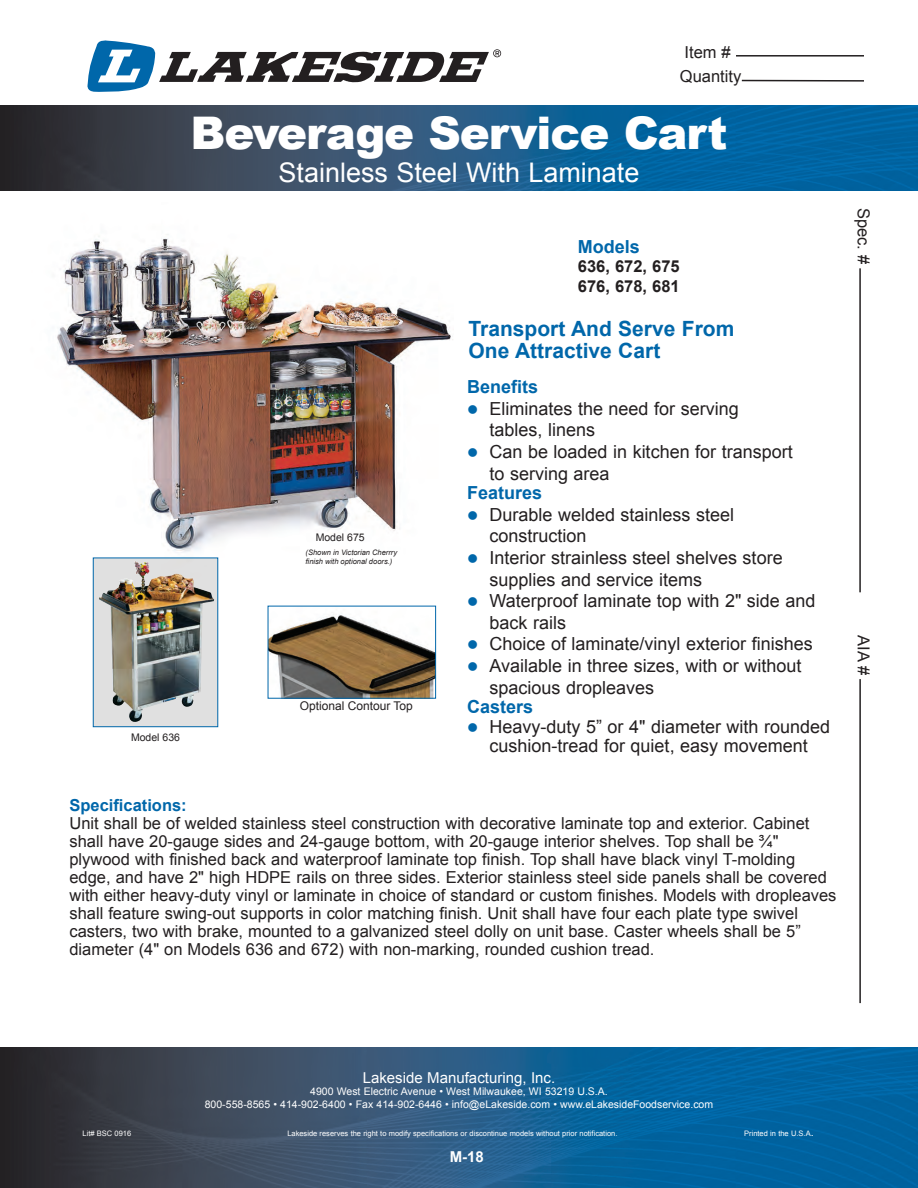
<style>
.page{position:relative;width:918px;height:1188px;background:#fff}
.page>*{position:absolute;margin:0;border:0;box-sizing:border-box;transform-origin:0 0}
.t1{font:900 45px "Arial";letter-spacing:-.025em;color:#fff}
.t2{font:27px "Arial";color:#fff}
.t3{font:700 21px "Arial";color:#0067aa}
.t4{font:18px/21.6px "Arial";color:#231f20}
.t5{font:700 18px "Arial";color:#0067aa}
.t6{font:16.5px/18px "Arial";color:#231f20}
.t7{font:700 16.5px "Arial";color:#231f20}
.t8{font:700 16.5px "Arial";color:#0067aa}
.t9{font:15px "Arial";color:#fff}
.t10{font:700 15px "Arial";color:#fff}
.t11{font:12px "Arial";color:#231f20}
.t12{font:10.5px "Arial";color:#fff}
.t13{font:10.5px "Arial";color:#231f20}
.t14{font:7.5px "Arial";color:#fff}
.t15{font:italic 7.5px/9px "Arial";color:#231f20}
.s1{color:#0067aa}
.s2{font-size:10.5px}
</style>
<div class="page">
<hr style="left:859px;top:679px;width:2px;height:324px;background:#231f20">
<hr style="left:859px;top:268px;width:2px;height:324px;background:#231f20">
<hr style="left:736px;top:55px;width:128px;height:2px;background:#231f20">
<img style="left:57px;top:236px;width:396px;height:348px">
<hr style="left:742px;top:80px;width:122px;height:2px;background:#231f20">
<div style="left:93px;top:558px;width:125px;height:169px;background:#e0e0e0"></div>
<img style="left:99px;top:561px;width:115px;height:161px">
<div style="left:93px;top:558px;width:125px;height:169px;border:1px solid #0067aa"></div>
<img style="left:0;top:1047px;width:918px;height:141px">
<img style="left:0;top:106px;width:918px;height:85px">
<img style="left:270px;top:614px;width:164px;height:83px">
<div style="left:268px;top:606px;width:168px;height:93px;border:1px solid #0067aa"></div>
<svg style="left:87px;top:40px;width:414px;height:52px"></svg>
<p class="t6" style="left:685px;top:43px;width:48px">Item #</p>
<p class="t6" style="left:680px;top:67px;width:63px">Quantity</p>
<p class="t1" style="left:190px;top:100px;width:539px">Beverage Service Cart</p>
<p class="t2" style="left:279px;top:155px;width:362px">Stainless Steel With Laminate</p>
<p class="t5" style="left:578px;top:235px;width:64px">Models</p>
<p class="t7" style="left:578px;top:256px;width:103px">636, 672, 675</p>
<p class="t7" style="left:578px;top:275px;width:103px">676, 678, 681</p>
<p class="t13" style="left:131px;top:731px;width:51px">Model 636</p>
<p class="t13" style="left:316px;top:531px;width:51px">Model 675</p>
<p class="t15" style="left:306px;top:548px;width:93px">(Shown in Victorian Cherrry finish with optional doors.)</p>
<p class="t11" style="left:300px;top:698px;width:115px">Optional Contour Top</p>
<p class="t3" style="left:469px;top:315px;width:267px">Transport And Serve From</p>
<p class="t3" style="left:469px;top:337px;width:193px">One Attractive Cart</p>
<p class="t5" style="left:467px;top:375px;width:73px">Benefits</p>
<p class="t4" style="left:467px;top:398px;width:273px"><span class="s1">●</span> Eliminates the need for serving</p>
<p class="t4" style="left:490px;top:420px;width:107px">tables, linens</p>
<p class="t4" style="left:467px;top:441px;width:327px"><span class="s1">●</span> Can be loaded in kitchen for transport</p>
<p class="t4" style="left:490px;top:463px;width:122px">to serving area</p>
<p class="t5" style="left:467px;top:481px;width:77px">Features</p>
<p class="t4" style="left:467px;top:504px;width:269px"><span class="s1">●</span> Durable welded stainless steel</p>
<p class="t4" style="left:490px;top:525px;width:99px">construction</p>
<p class="t4" style="left:467px;top:547px;width:317px"><span class="s1">●</span> Interior strainless steel shelves store</p>
<p class="t4" style="left:490px;top:569px;width:214px">supplies and service items</p>
<p class="t4" style="left:467px;top:590px;width:350px"><span class="s1">●</span> Waterproof laminate top with 2" side and</p>
<p class="t4" style="left:490px;top:612px;width:78px">back rails</p>
<p class="t4" style="left:467px;top:633px;width:347px"><span class="s1">●</span> Choice of laminate/vinyl exterior finishes</p>
<p class="t4" style="left:490px;top:655px;width:313px;text-indent:-22px"><span class="s1">●</span> Available in three sizes, with or without spacious dropleaves</p>
<p class="t5" style="left:467px;top:695px;width:68px">Casters</p>
<p class="t4" style="left:467px;top:717px;width:365px;line-height:19.5px;text-align:center"><span class="s1">●</span> Heavy-duty 5” or 4" diameter with rounded cushion-tread for quiet, easy movement</p>
<p class="t8" style="left:69px;top:794px;width:119px">Specifications:</p>
<p class="t6" style="left:69px;top:815px;width:742px">Unit shall be of welded stainless steel construction with decorative laminate top and exterior. Cabinet shall have 20-gauge sides and 24-gauge bottom, with 20-gauge interior shelves. Top shall be ¾"</p>
<p class="t6" style="left:69px;top:851px;width:769px">plywood with finished back and waterproof laminate top finish. Top shall have black vinyl T-molding edge, and have 2" high HDPE rails on three sides. Exterior stainless steel side panels shall be covered with either heavy-duty vinyl or laminate in choice of standard or custom finishes. Models with dropleaves shall feature swing-out supports in color matching finish. Unit shall have four each plate type swivel casters, two with brake, mounted to a galvanized steel dolly on unit base. Caster wheels shall be 5” diameter (4" on Models 636 and 672) with non-marking, rounded cushion tread.</p>
<p class="t6" style="left:873px;top:208px;width:58px;rotate:90deg">Spec. #</p>
<p class="t6" style="left:873px;top:635px;width:41px;rotate:90deg">AIA #</p>
<p class="t9" style="left:363px;top:1068px;width:194px">Lakeside Manufacturing, Inc.</p>
<p class="t12" style="left:310px;top:1085px;width:299px">4900 West Electric Avenue • West Milwaukee, WI 53219 U.S.A.</p>
<p class="t12" style="left:205px;top:1097px;width:510px">800-558-8565 • 414-902-6400 • Fax 414-902-6446 • info@eLakeside.com • www.eLakesideFoodservice.com</p>
<p class="t14" style="left:82px;top:1128px;width:50px">Lit# BSC 0916</p>
<p class="t14" style="left:287px;top:1128px;width:332px">Lakeside reserves the right to modify specifications or discontinue models without prior notification.</p>
<p class="t14" style="left:744px;top:1128px;width:71px">Printed in the U.S.A<span class="s2">.</span></p>
<p class="t10" style="left:450px;top:1147px;width:36px">M-18</p>
</div>
